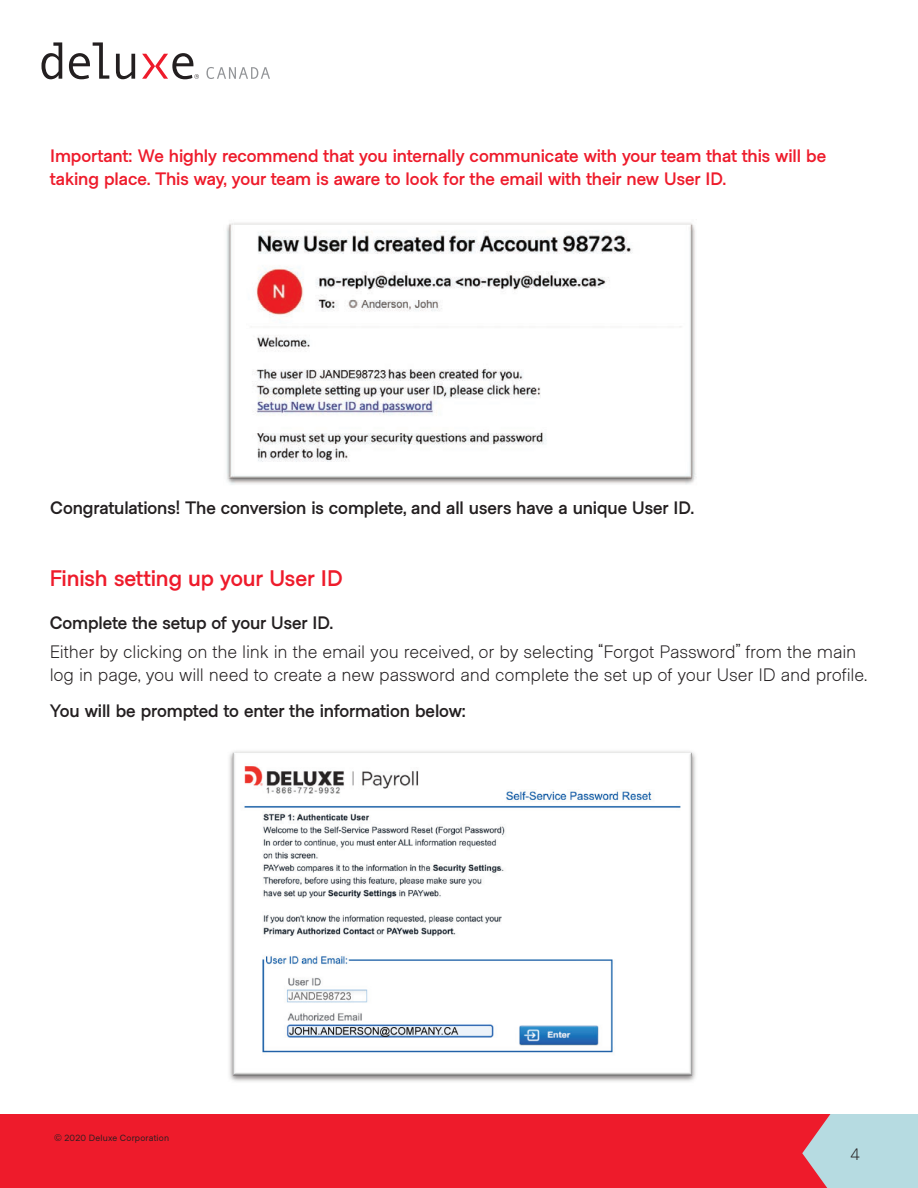
<style>
.page{position:relative;width:918px;height:1188px;background:#fff}
.page>*{position:absolute;margin:0;border:0;box-sizing:border-box;transform-origin:0 0}
.Body_Copy{font:700 22.5px "Metro Sans";letter-spacing:-.005em;color:#ee1b2b}
.Body_Copy-2{font:300 18px/22.5px "Metro Sans";letter-spacing:-.01em;color:#231f20}
.Body_Copy-3{font:700 18px/22.5px "Metro Sans";letter-spacing:-.005em;color:#ee1b2b}
.Body_Copy-4{font:700 18px "Metro Sans";letter-spacing:-.005em;color:#231f20}
.Body_Copy-5{font:300 16.5px "Metro Sans";color:#231f20}
.t1{font:9px "Metro Sans";letter-spacing:.025em;color:#231f20}
</style>
<div class="page">
<svg style="left:206px;top:67px;width:64px;height:12px"></svg>
<svg style="left:41px;top:42px;width:21px;height:37px"></svg>
<svg style="left:69px;top:42px;width:40px;height:37px"></svg>
<svg style="left:116px;top:54px;width:19px;height:25px"></svg>
<svg style="left:142px;top:53px;width:57px;height:26px"></svg>
<div style="left:862px;top:1114px;width:56px;height:74px;background:#b6dbe1"></div>
<div style="left:0;top:1114px;width:862px;height:74px;background:#ee1b2b"></div>
<img style="left:226px;top:223px;width:470px;height:262px">
<img style="left:229px;top:751px;width:467px;height:331px">
<p class="Body_Copy-3" style="left:50px;top:146px;width:777px">Important: We highly recommend that you internally communicate with your team that this will be taking place. This way, your team is aware to look for the email with their new User ID.</p>
<p class="Body_Copy-4" style="left:50px;top:497px;width:646px">Congratulations! The conversion is complete, and all users have a unique User ID.</p>
<p class="Body_Copy" style="left:50px;top:565px;width:295px">Finish setting up your User ID</p>
<p class="Body_Copy-4" style="left:50px;top:612px;width:285px">Complete the setup of your User ID.</p>
<p class="Body_Copy-2" style="left:50px;top:641px;width:819px">Either by clicking on the link in the email you received, or by selecting “Forgot Password” from the main log in page, you will need to create a new password and complete the set up of your User ID and profile.</p>
<p class="Body_Copy-4" style="left:50px;top:700px;width:418px">You will be prompted to enter the information below:</p>
<p class="t1" style="left:54px;top:1133px;width:117px">© 2020 Deluxe Corporation</p>
<p class="Body_Copy-5" style="left:850px;top:1145px;width:11px">4</p>
</div>
